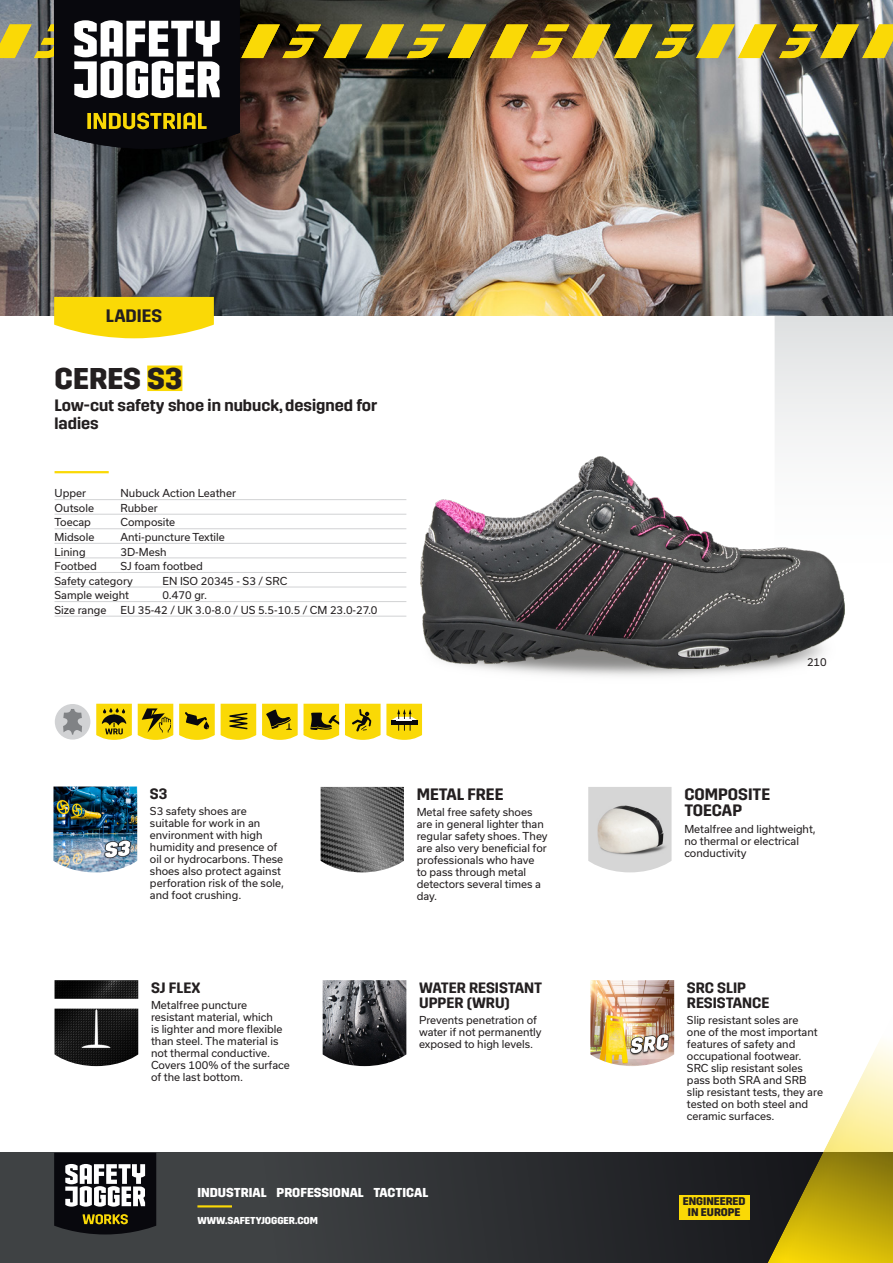
<style>
.page{position:relative;width:893px;height:1263px;background:#fff}
.page>*{position:absolute;margin:0;border:0;box-sizing:border-box;transform-origin:0 0}
.article_name_IND{font:700 30px "Trim";color:#231f20}
.category_tag{font:600 18px "Trim";color:#231f20}
.feature_text{font:600 16.5px/18px "Trim";color:#231f20}
.feature_title{font:600 15px/15px "Trim";color:#231f20}
.t1{font:700 12.9px "Trim";color:#fff}
.t2{font:700 11.1px/10.9px "Trim";color:#231f20;text-align:center}
.feature_text-2{font:10.5px/12px "Usual";color:#231f20}
.specifications{font:10.5px "Usual";color:#231f20}
.color{font:10.5px "Usual";color:#231f20}
.t3{font:700 10.05px "Trim";color:#fff}
</style>
<div class="page">
<svg style="left:0;top:1152px;width:749px;height:111px;background:#323437"></svg>
<div style="left:749px;top:758px;width:144px;height:505px;background:#231f20;opacity:.05"></div>
<div style="left:679px;top:1195px;width:70px;height:24px;background:#fad906"></div>
<hr style="left:197px;top:1205px;width:35px;height:2px;background:#fad906">
<svg style="left:54px;top:1153px;width:102px;height:81px"></svg>
<svg style="left:775px;top:315px;width:118px;height:478px"></svg>
<img style="left:0;top:149px;width:893px;height:166px">
<img style="left:487px;top:595px;width:379px;height:93px">
<img style="left:421px;top:457px;width:424px;height:212px">
<div style="left:147px;top:365px;width:35px;height:26px;background:#fad906"></div>
<hr style="left:55px;top:471px;width:54px;height:2px;background:#fad906">
<hr style="left:55px;top:499px;width:351px;height:1px;background:#d1d2d4">
<hr style="left:55px;top:514px;width:351px;height:1px;background:#d1d2d4">
<hr style="left:55px;top:528px;width:351px;height:1px;background:#d1d2d4">
<hr style="left:55px;top:543px;width:351px;height:1px;background:#d1d2d4">
<hr style="left:55px;top:558px;width:351px;height:1px;background:#d1d2d4">
<hr style="left:55px;top:572px;width:351px;height:1px;background:#d1d2d4">
<hr style="left:55px;top:587px;width:351px;height:1px;background:#d1d2d4">
<hr style="left:55px;top:601px;width:351px;height:1px;background:#d1d2d4">
<hr style="left:55px;top:616px;width:351px;height:1px;background:#d1d2d4">
<div style="left:55px;top:704px;width:35px;height:35px;background:#d1d2d4;border-radius:50%"></div>
<svg style="left:63px;top:709px;width:19px;height:26px"></svg>
<svg style="left:138px;top:704px;width:35px;height:36px"></svg>
<svg style="left:179px;top:704px;width:36px;height:36px"></svg>
<svg style="left:221px;top:704px;width:35px;height:36px"></svg>
<svg style="left:262px;top:704px;width:36px;height:36px"></svg>
<svg style="left:304px;top:704px;width:35px;height:36px"></svg>
<svg style="left:96px;top:704px;width:36px;height:36px"></svg>
<svg style="left:345px;top:704px;width:77px;height:36px;background:#dfc72b"></svg>
<img style="left:53px;top:786px;width:84px;height:86px">
<img style="left:321px;top:787px;width:83px;height:85px">
<img style="left:588px;top:787px;width:84px;height:85px">
<svg style="left:54px;top:297px;width:160px;height:41px;background:#fadc1f"></svg>
<img style="left:55px;top:980px;width:83px;height:86px">
<img style="left:323px;top:980px;width:83px;height:86px">
<img style="left:590px;top:980px;width:84px;height:86px">
<img style="left:0;top:0;width:893px;height:149px">
<p class="category_tag" style="left:106px;top:306px;width:58px">LADIES</p>
<p class="article_name_IND" style="left:55px;top:361px;width:129px">CERES S3</p>
<p class="feature_text" style="left:55px;top:397px;width:324px">Low-cut safety shoe in nubuck, designed for ladies</p>
<p class="specifications" style="left:55px;top:487px;width:33px">Upper</p>
<p class="specifications" style="left:121px;top:487px;width:117px">Nubuck Action Leather</p>
<p class="specifications" style="left:55px;top:502px;width:41px">Outsole</p>
<p class="specifications" style="left:121px;top:502px;width:39px">Rubber</p>
<p class="specifications" style="left:55px;top:516px;width:38px">Toecap</p>
<p class="specifications" style="left:121px;top:516px;width:56px">Composite</p>
<p class="specifications" style="left:55px;top:531px;width:41px">Midsole</p>
<p class="specifications" style="left:121px;top:531px;width:106px">Anti-puncture Textile</p>
<p class="specifications" style="left:55px;top:546px;width:33px">Lining</p>
<p class="specifications" style="left:121px;top:546px;width:48px">3D-Mesh</p>
<p class="specifications" style="left:55px;top:560px;width:44px">Footbed</p>
<p class="specifications" style="left:121px;top:560px;width:84px">SJ foam footbed</p>
<p class="specifications" style="left:55px;top:575px;width:80px">Safety category</p>
<p class="specifications" style="left:163px;top:575px;width:126px">EN ISO 20345 - S3 / SRC</p>
<p class="specifications" style="left:55px;top:589px;width:76px">Sample weight</p>
<p class="specifications" style="left:163px;top:589px;width:46px">0.470 gr.</p>
<p class="specifications" style="left:55px;top:604px;width:53px">Size range</p>
<p class="specifications" style="left:121px;top:604px;width:258px">EU 35-42 / UK 3.0-8.0 / US 5.5-10.5 / CM 23.0-27.0</p>
<p class="feature_title" style="left:150px;top:786px;width:19px">S3</p>
<p class="feature_text-2" style="left:150px;top:805px;width:136px">S3 safety shoes are suitable for work in an environment with high humidity and presence of oil or hydrocarbons. These shoes also protect against perforation risk of the sole, and foot crushing.</p>
<p class="feature_title" style="left:151px;top:980px;width:51px">SJ FLEX</p>
<p class="feature_text-2" style="left:151px;top:999px;width:140px">Metalfree puncture resistant material, which<br>is lighter and more flexible than steel. The material is not thermal conductive.<br>Covers 100% of the surface of the last bottom.</p>
<p class="feature_text" style="left:417px;top:785px;width:88px">METAL FREE</p>
<p class="feature_text-2" style="left:417px;top:806px;width:132px">Metal free safety shoes are in general lighter than regular safety shoes. They are also very beneficial for professionals who have<br>to pass through metal detectors several times a day.</p>
<p class="feature_title" style="left:419px;top:980px;width:125px">WATER RESISTANT<br>UPPER (WRU)</p>
<p class="feature_text-2" style="left:419px;top:1014px;width:124px">Prevents penetration of water if not permanently exposed to high levels.</p>
<p class="t1" style="left:197px;top:1185px;width:232px">INDUSTRIAL PROFESSIONAL TACTICAL</p>
<p class="t3" style="left:197px;top:1214px;width:122px">WWW.SAFETYJOGGER.COM</p>
<p class="color" style="left:807px;top:656px;width:21px">210</p>
<p class="feature_text" style="left:684px;top:786px;width:87px;line-height:16.5px">COMPOSITE<br>TOECAP</p>
<p class="feature_text-2" style="left:684px;top:823px;width:133px">Metalfree and lightweight, no thermal or electrical conductivity</p>
<p class="feature_title" style="left:687px;top:980px;width:84px">SRC SLIP<br>RESISTANCE</p>
<p class="feature_text-2" style="left:687px;top:1014px;width:138px">Slip resistant soles are<br>one of the most important features of safety and occupational footwear.<br>SRC slip resistant soles pass both SRA and SRB slip resistant tests, they are tested on both steel and ceramic surfaces.</p>
<p class="t2" style="left:683px;top:1196px;width:64px">ENGINEERED<br>IN EUROPE</p>
</div>
